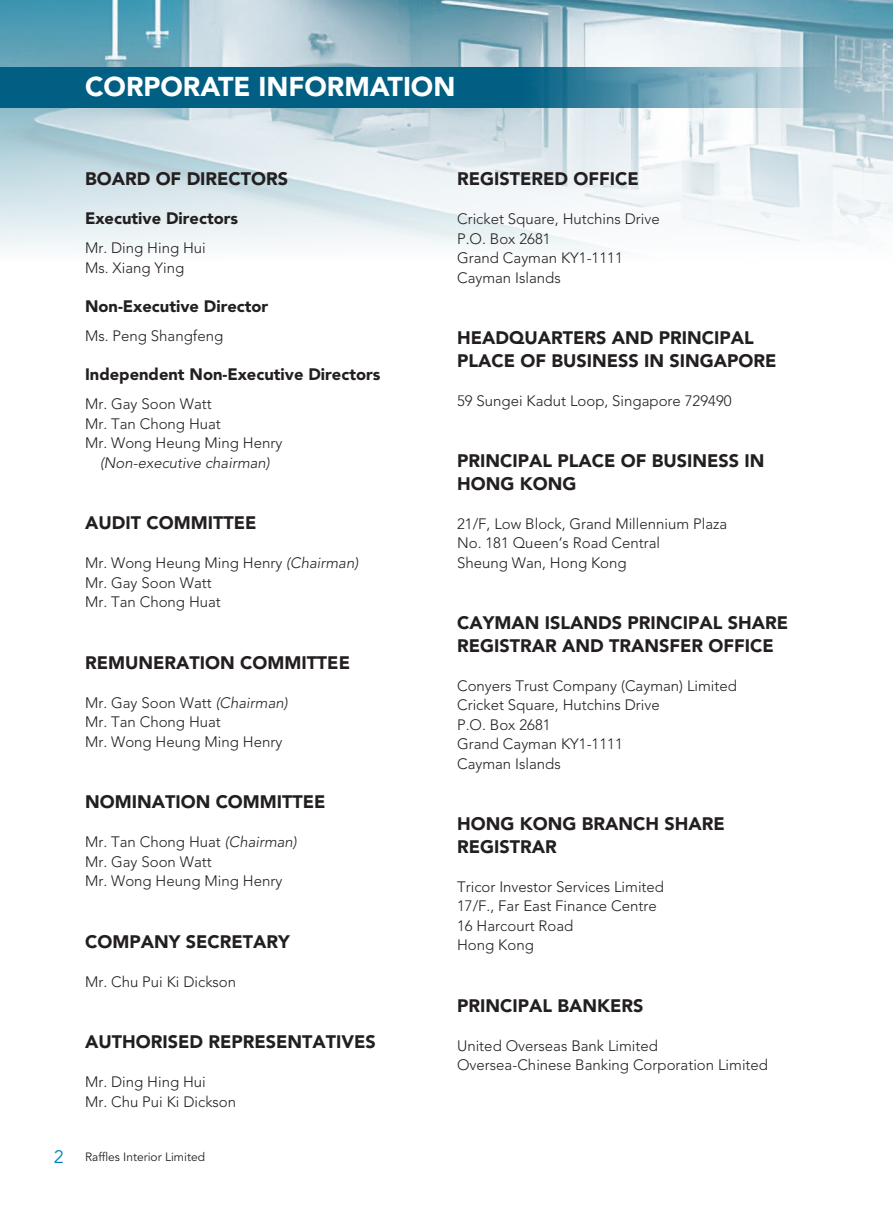
<style>
.page{position:relative;width:893px;height:1212px;background:#fff}
.page>*{position:absolute;margin:0;border:0;box-sizing:border-box;transform-origin:0 0}
.t1{font:900 27px "Avenir LT Std";color:#fff}
.t2{font:900 18px/22.5px "Avenir LT Std";color:#231f20}
.t3{font:900 16.5px "Avenir LT Std";color:#231f20}
.t4{font:300 15px/19.5px "Avenir LT Std";color:#231f20}
.t5{font:italic 300 15px "Avenir LT Std";color:#231f20}
.t6{font:12px "Avenir LT Std";color:#231f20}
.s1{font-style:italic}
.s2{font-size:18px;color:#0083b6}
</style>
<div class="page">
<img style="left:0;top:0;width:893px;height:250px">
<svg style="left:0;top:67px;width:889px;height:40px;background:#307c99"></svg>
<h1 class="t1" style="left:85px;top:70px;width:372px">CORPORATE INFORMATION</h1>
<p class="t2" style="left:85px;top:167px;width:205px">BOARD OF DIRECTORS</p>
<p class="t3" style="left:85px;top:208px;width:155px">Executive Directors</p>
<p class="t4" style="left:85px;top:238px;width:122px">Mr. Ding Hing Hui<br>Ms. Xiang Ying</p>
<p class="t3" style="left:85px;top:296px;width:185px">Non-Executive Director</p>
<p class="t4" style="left:85px;top:326px;width:140px">Ms. Peng Shangfeng</p>
<p class="t3" style="left:85px;top:364px;width:297px">Independent Non-Executive Directors</p>
<p class="t4" style="left:85px;top:394px;width:199px">Mr. Gay Soon Watt<br>Mr. Tan Chong Huat<br>Mr. Wong Heung Ming Henry</p>
<p class="t5" style="left:100px;top:454px;width:171px">(Non-executive chairman)</p>
<p class="t2" style="left:85px;top:512px;width:173px">AUDIT COMMITTEE</p>
<p class="t4" style="left:85px;top:553px;width:275px">Mr. Wong Heung Ming Henry <span class="s1">(Chairman)<br></span>Mr. Gay Soon Watt<br>Mr. Tan Chong Huat</p>
<p class="t2" style="left:85px;top:651px;width:266px">REMUNERATION COMMITTEE</p>
<p class="t4" style="left:85px;top:693px;width:204px">Mr. Gay Soon Watt <span class="s1">(Chairman)<br></span>Mr. Tan Chong Huat<br>Mr. Wong Heung Ming Henry</p>
<p class="t2" style="left:85px;top:791px;width:242px">NOMINATION COMMITTEE</p>
<p class="t4" style="left:85px;top:832px;width:213px">Mr. Tan Chong Huat <span class="s1">(Chairman)<br></span>Mr. Gay Soon Watt<br>Mr. Wong Heung Ming Henry</p>
<p class="t2" style="left:85px;top:930px;width:206px">COMPANY SECRETARY</p>
<p class="t4" style="left:85px;top:972px;width:153px">Mr. Chu Pui Ki Dickson</p>
<p class="t2" style="left:85px;top:1031px;width:292px">AUTHORISED REPRESENTATIVES</p>
<p class="t4" style="left:85px;top:1072px;width:153px">Mr. Ding Hing Hui<br>Mr. Chu Pui Ki Dickson</p>
<p class="t6" style="left:54px;top:1150px;width:153px"><span class="s2">2</span> Raffles Interior Limited</p>
<p class="t2" style="left:457px;top:167px;width:183px">REGISTERED OFFICE</p>
<p class="t4" style="left:457px;top:209px;width:204px">Cricket Square, Hutchins Drive<br>P.O. Box 2681<br>Grand Cayman KY1-1111<br>Cayman Islands</p>
<p class="t2" style="left:457px;top:326px;width:321px">HEADQUARTERS AND PRINCIPAL<br>PLACE OF BUSINESS IN SINGAPORE</p>
<p class="t4" style="left:457px;top:391px;width:276px">59 Sungei Kadut Loop, Singapore 729490</p>
<p class="t2" style="left:457px;top:449px;width:309px">PRINCIPAL PLACE OF BUSINESS IN<br>HONG KONG</p>
<p class="t4" style="left:457px;top:514px;width:272px">21/F, Low Block, Grand Millennium Plaza<br>No. 181 Queen’s Road Central<br>Sheung Wan, Hong Kong</p>
<p class="t2" style="left:457px;top:611px;width:332px">CAYMAN ISLANDS PRINCIPAL SHARE<br>REGISTRAR AND TRANSFER OFFICE</p>
<p class="t4" style="left:457px;top:676px;width:281px">Conyers Trust Company (Cayman) Limited<br>Cricket Square, Hutchins Drive<br>P.O. Box 2681<br>Grand Cayman KY1-1111<br>Cayman Islands</p>
<p class="t2" style="left:457px;top:812px;width:269px">HONG KONG BRANCH SHARE<br>REGISTRAR</p>
<p class="t4" style="left:457px;top:877px;width:208px">Tricor Investor Services Limited<br>17/F., Far East Finance Centre<br>16 Harcourt Road<br>Hong Kong</p>
<p class="t2" style="left:457px;top:994px;width:188px">PRINCIPAL BANKERS</p>
<p class="t4" style="left:457px;top:1036px;width:312px">United Overseas Bank Limited<br>Oversea-Chinese Banking Corporation Limited</p>
</div>
